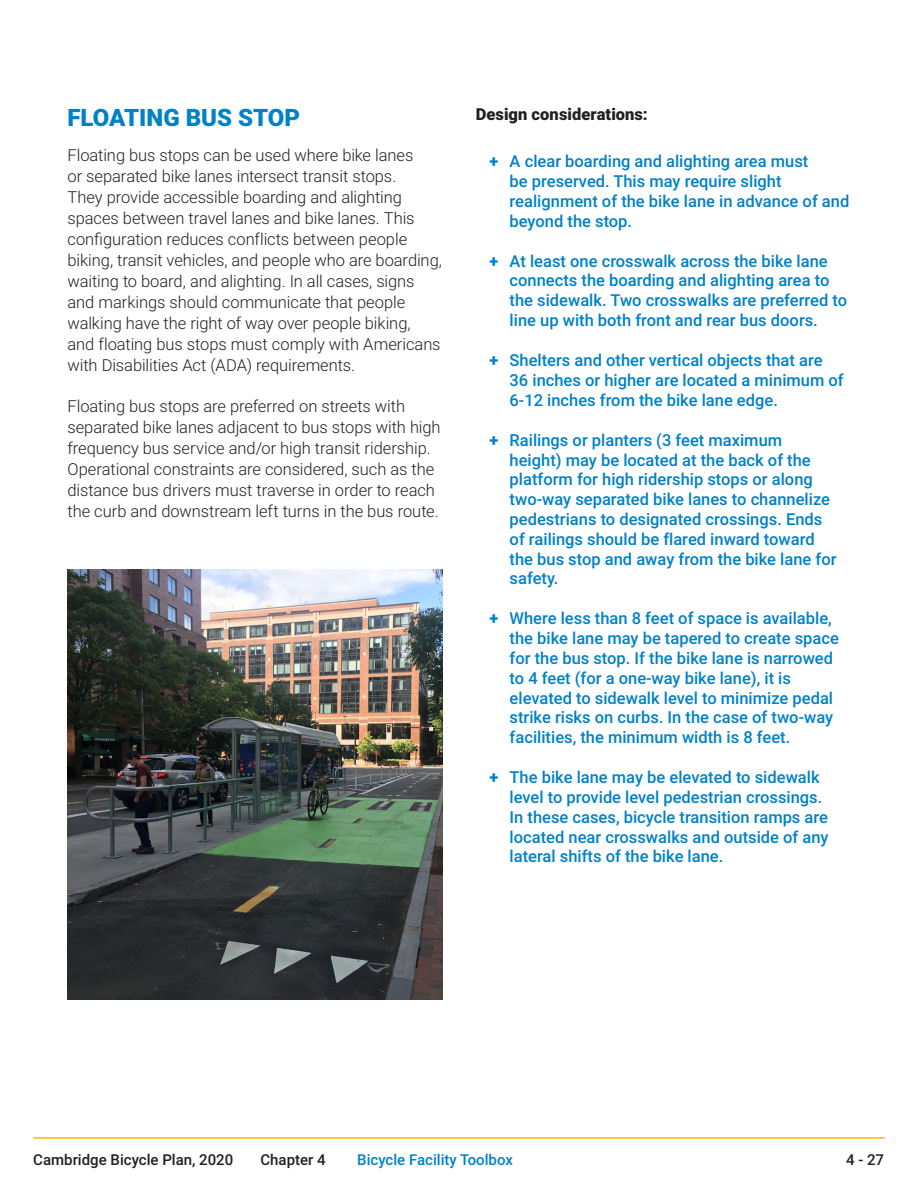
<style>
.page{position:relative;width:918px;height:1188px;background:#fff}
.page>*{position:absolute;margin:0;border:0;box-sizing:border-box;transform-origin:0 0}
.Heading_2{font:900 24px "Roboto";color:#0081c8}
.t1{font:500 16.5px/19.8px "Roboto";color:#0081c8}
.Body_Text{font:300 16.5px/21px "Roboto";letter-spacing:-.005em;color:#231f20}
.Body_Text-2{font:900 16.5px "Roboto";letter-spacing:.005em;color:#231f20}
.t2{font:500 15px "Roboto";color:#231f20}
.t3{font:500 15px "Roboto";color:#0081c8}
.s1{font-weight:900}
</style>
<div class="page">
<hr style="left:33px;top:1137px;width:852px;height:2px;background:#f9b716">
<img style="left:68px;top:570px;width:374px;height:430px">
<h3 class="Heading_2" style="left:68px;top:101px;width:234px">FLOATING BUS STOP</h3>
<p class="Body_Text" style="left:68px;top:144px;width:376px">Floating bus stops can be used where bike lanes<br>or separated bike lanes intersect transit stops.<br>They provide accessible boarding and alighting spaces between travel lanes and bike lanes. This configuration reduces conflicts between people biking, transit vehicles, and people who are boarding, waiting to board, and alighting. In all cases, signs and markings should communicate that people walking have the right of way over people biking,<br>and floating bus stops must comply with Americans with Disabilities Act (ADA) requirements.</p>
<p class="Body_Text" style="left:68px;top:395px;width:375px">Floating bus stops are preferred on streets with separated bike lanes adjacent to bus stops with high frequency bus service and/or high transit ridership.<br>Operational constraints are considered, such as the distance bus drivers must traverse in order to reach the curb and downstream left turns in the bus route.</p>
<p class="Body_Text-2" style="left:476px;top:103px;width:173px">Design considerations:</p>
<p class="t1" style="left:510px;top:151px;width:341px;text-indent:-20px"><span class="s1">+</span> A clear boarding and alighting area must<br>be preserved. This may require slight realignment of the bike lane in advance of and beyond the stop.</p>
<p class="t1" style="left:510px;top:250px;width:339px;text-indent:-20px"><span class="s1">+</span> At least one crosswalk across the bike lane connects the boarding and alighting area to the sidewalk. Two crosswalks are preferred to line up with both front and rear bus doors.</p>
<p class="t1" style="left:510px;top:350px;width:336px;text-indent:-20px"><span class="s1">+</span> Shelters and other vertical objects that are<br>36 inches or higher are located a minimum of<br>6-12 inches from the bike lane edge.</p>
<p class="t1" style="left:510px;top:429px;width:328px;text-indent:-20px"><span class="s1">+</span> Railings or planters (3 feet maximum height) may be located at the back of the platform for high ridership stops or along two-way separated bike lanes to channelize pedestrians to designated crossings. Ends of railings should be flared inward toward the bus stop and away from the bike lane for safety.</p>
<p class="t1" style="left:510px;top:608px;width:331px;text-indent:-20px"><span class="s1">+</span> Where less than 8 feet of space is available, the bike lane may be tapered to create space for the bus stop. If the bike lane is narrowed to 4 feet (for a one-way bike lane), it is elevated to sidewalk level to minimize pedal strike risks on curbs. In the case of two-way facilities, the minimum width is 8 feet.</p>
<p class="t1" style="left:510px;top:767px;width:321px;text-indent:-20px"><span class="s1">+</span> The bike lane may be elevated to sidewalk level to provide level pedestrian crossings.<br>In these cases, bicycle transition ramps are located near crosswalks and outside of any lateral shifts of the bike lane.</p>
<p class="t2" style="left:33px;top:1149px;width:202px">Cambridge Bicycle Plan, 2020</p>
<p class="t2" style="left:261px;top:1149px;width:67px">Chapter 4</p>
<p class="t3" style="left:357px;top:1149px;width:157px">Bicycle Facility Toolbox</p>
<p class="t2" style="left:846px;top:1149px;width:39px">4 - 27</p>
</div>
